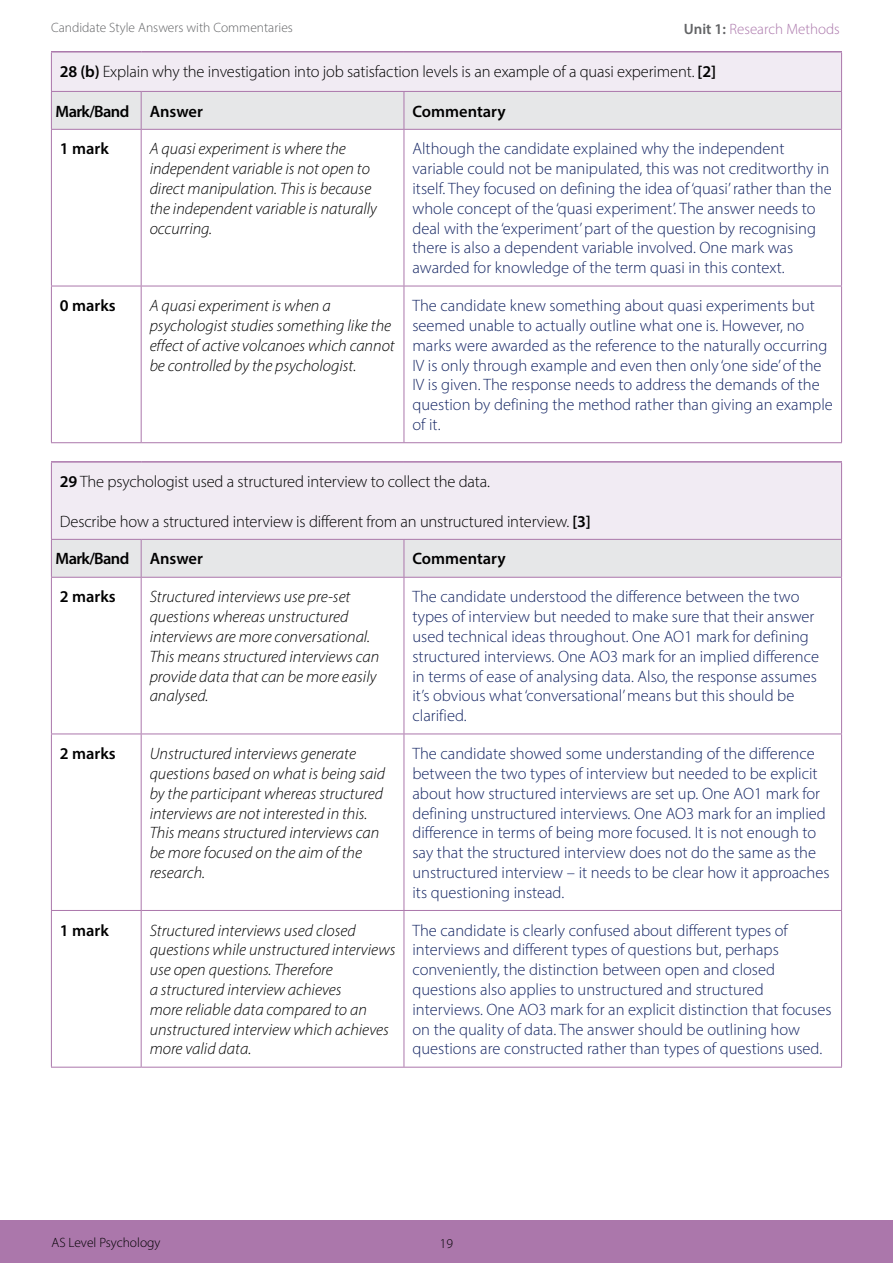
<style>
.page{position:relative;width:893px;height:1263px;background:#fff}
.page>*{position:absolute;margin:0;border:0;box-sizing:border-box;transform-origin:0 0}
.Body_10pt{font:300 16.5px/19.8px "Myriad Pro";color:#152664}
.Body_10pt-2{font:italic 300 16.5px/19.8px "Myriad Pro";color:#000}
.Body_10pt-3{font:300 16.5px "Myriad Pro";letter-spacing:-.01em;color:#000}
.Body_10pt-4{font:600 16.5px "Myriad Pro";color:#000}
.Body_10pt-5{font:600 16.5px "Myriad Pro";letter-spacing:-.04em;color:#000}
.t1{font:300 15px "Myriad Pro";color:#ab77ab}
.t2{font:300 13.5px "Myriad Pro";color:#636466}
.t3{font:300 13.5px "Myriad Pro";color:#000}
.s1{font-weight:600;color:#636466}
.s2{font-weight:600}
</style>
<div class="page">
<div style="left:0;top:1220px;width:893px;height:43px;background:#ab77ab"></div>
<div style="left:51px;top:52px;width:791px;height:39px;background:#f1ebf3"></div>
<div style="left:52px;top:92px;width:789px;height:37px;background:#e6e7e8"></div>
<hr style="left:51px;top:51px;width:90px;height:2px;background:#ab77ab">
<hr style="left:141px;top:51px;width:263px;height:2px;background:#ab77ab">
<hr style="left:404px;top:51px;width:438px;height:2px;background:#ab77ab">
<hr style="left:51px;top:53px;width:1px;height:38px;background:#ab77ab">
<hr style="left:841px;top:53px;width:1px;height:38px;background:#ab77ab">
<hr style="left:51px;top:91px;width:90px;height:1px;background:#ab77ab">
<hr style="left:51px;top:92px;width:1px;height:37px;background:#ab77ab">
<hr style="left:141px;top:91px;width:263px;height:1px;background:#ab77ab">
<hr style="left:141px;top:92px;width:1px;height:37px;background:#ab77ab">
<hr style="left:404px;top:91px;width:438px;height:1px;background:#ab77ab">
<hr style="left:404px;top:92px;width:1px;height:37px;background:#ab77ab">
<hr style="left:841px;top:92px;width:1px;height:37px;background:#ab77ab">
<hr style="left:51px;top:129px;width:90px;height:1px;background:#ab77ab">
<hr style="left:51px;top:130px;width:1px;height:156px;background:#ab77ab">
<hr style="left:141px;top:129px;width:263px;height:1px;background:#ab77ab">
<hr style="left:141px;top:130px;width:1px;height:156px;background:#ab77ab">
<hr style="left:404px;top:129px;width:438px;height:1px;background:#ab77ab">
<hr style="left:404px;top:130px;width:1px;height:156px;background:#ab77ab">
<hr style="left:841px;top:130px;width:1px;height:156px;background:#ab77ab">
<hr style="left:51px;top:286px;width:90px;height:1px;background:#ab77ab">
<hr style="left:51px;top:286px;width:1px;height:156px;background:#ab77ab">
<hr style="left:141px;top:286px;width:263px;height:1px;background:#ab77ab">
<hr style="left:141px;top:286px;width:1px;height:156px;background:#ab77ab">
<hr style="left:404px;top:286px;width:438px;height:1px;background:#ab77ab">
<hr style="left:404px;top:286px;width:1px;height:156px;background:#ab77ab">
<hr style="left:841px;top:286px;width:1px;height:156px;background:#ab77ab">
<hr style="left:51px;top:442px;width:90px;height:1px;background:#ab77ab">
<hr style="left:141px;top:442px;width:263px;height:1px;background:#ab77ab">
<hr style="left:404px;top:442px;width:438px;height:1px;background:#ab77ab">
<div style="left:51px;top:462px;width:791px;height:77px;background:#f1ebf3"></div>
<div style="left:52px;top:540px;width:789px;height:37px;background:#e6e7e8"></div>
<hr style="left:51px;top:461px;width:90px;height:2px;background:#ab77ab">
<hr style="left:141px;top:461px;width:263px;height:2px;background:#ab77ab">
<hr style="left:404px;top:461px;width:438px;height:2px;background:#ab77ab">
<hr style="left:51px;top:463px;width:1px;height:76px;background:#ab77ab">
<hr style="left:841px;top:463px;width:1px;height:76px;background:#ab77ab">
<hr style="left:51px;top:539px;width:90px;height:1px;background:#ab77ab">
<hr style="left:51px;top:540px;width:1px;height:37px;background:#ab77ab">
<hr style="left:141px;top:539px;width:263px;height:1px;background:#ab77ab">
<hr style="left:141px;top:540px;width:1px;height:37px;background:#ab77ab">
<hr style="left:404px;top:539px;width:438px;height:1px;background:#ab77ab">
<hr style="left:404px;top:540px;width:1px;height:37px;background:#ab77ab">
<hr style="left:841px;top:540px;width:1px;height:37px;background:#ab77ab">
<hr style="left:51px;top:577px;width:90px;height:1px;background:#ab77ab">
<hr style="left:51px;top:578px;width:1px;height:155px;background:#ab77ab">
<hr style="left:141px;top:577px;width:263px;height:1px;background:#ab77ab">
<hr style="left:141px;top:578px;width:1px;height:155px;background:#ab77ab">
<hr style="left:404px;top:577px;width:438px;height:1px;background:#ab77ab">
<hr style="left:404px;top:578px;width:1px;height:155px;background:#ab77ab">
<hr style="left:841px;top:578px;width:1px;height:155px;background:#ab77ab">
<hr style="left:51px;top:733px;width:90px;height:1px;background:#ab77ab">
<hr style="left:51px;top:734px;width:1px;height:176px;background:#ab77ab">
<hr style="left:141px;top:733px;width:263px;height:1px;background:#ab77ab">
<hr style="left:141px;top:734px;width:1px;height:176px;background:#ab77ab">
<hr style="left:404px;top:733px;width:438px;height:1px;background:#ab77ab">
<hr style="left:404px;top:734px;width:1px;height:176px;background:#ab77ab">
<hr style="left:841px;top:734px;width:1px;height:176px;background:#ab77ab">
<hr style="left:51px;top:910px;width:90px;height:1px;background:#ab77ab">
<hr style="left:51px;top:911px;width:1px;height:156px;background:#ab77ab">
<hr style="left:141px;top:910px;width:263px;height:1px;background:#ab77ab">
<hr style="left:141px;top:911px;width:1px;height:156px;background:#ab77ab">
<hr style="left:404px;top:910px;width:438px;height:1px;background:#ab77ab">
<hr style="left:404px;top:911px;width:1px;height:156px;background:#ab77ab">
<hr style="left:841px;top:911px;width:1px;height:156px;background:#ab77ab">
<hr style="left:51px;top:1067px;width:90px;height:1px;background:#ab77ab">
<hr style="left:141px;top:1067px;width:263px;height:1px;background:#ab77ab">
<hr style="left:404px;top:1067px;width:438px;height:1px;background:#ab77ab">
<p class="t2" style="left:51px;top:20px;width:243px">Candidate Style Answers with Commentaries</p>
<p class="t1" style="left:684px;top:20px;width:157px"><span class="s1">Unit 1:</span> Research Methods</p>
<p class="Body_10pt-3" style="left:60px;top:61px;width:658px"><span class="s2">28 (b)</span> Explain why the investigation into job satisfaction levels is an example of a quasi experiment. <span class="s2">[2]</span></p>
<p class="Body_10pt-5" style="left:56px;top:101px;width:75px">Mark/Band</p>
<p class="Body_10pt-4" style="left:150px;top:101px;width:55px">Answer</p>
<p class="Body_10pt-4" style="left:412px;top:101px;width:95px">Commentary</p>
<p class="Body_10pt-4" style="left:60px;top:138px;width:50px">1 mark</p>
<p class="Body_10pt-2" style="left:150px;top:139px;width:229px">A quasi experiment is where the independent variable is not open to direct manipulation. This is because the independent variable is naturally occurring.</p>
<p class="Body_10pt" style="left:412px;top:139px;width:421px">Although the candidate explained why the independent variable could not be manipulated, this was not creditworthy in itself. They focused on defining the idea of ‘quasi’ rather than the whole concept of the ‘quasi experiment’. The answer needs to deal with the ‘experiment’ part of the question by recognising there is also a dependent variable involved. One mark was awarded for knowledge of the term quasi in this context.</p>
<p class="Body_10pt-4" style="left:60px;top:295px;width:57px">0 marks</p>
<p class="Body_10pt-2" style="left:150px;top:296px;width:247px">A quasi experiment is when a psychologist studies something like the effect of active volcanoes which cannot be controlled by the psychologist.</p>
<p class="Body_10pt" style="left:412px;top:296px;width:422px">The candidate knew something about quasi experiments but seemed unable to actually outline what one is. However, no marks were awarded as the reference to the naturally occurring IV is only through example and even then only ‘one side’ of the IV is given. The response needs to address the demands of the question by defining the method rather than giving an example of it.</p>
<p class="Body_10pt-3" style="left:60px;top:472px;width:432px"><span class="s2">29</span> The psychologist used a structured interview to collect the data.</p>
<p class="Body_10pt-3" style="left:60px;top:511px;width:532px">Describe how a structured interview is different from an unstructured interview. <span class="s2">[3]</span></p>
<p class="Body_10pt-5" style="left:56px;top:548px;width:75px">Mark/Band</p>
<p class="Body_10pt-4" style="left:150px;top:548px;width:55px">Answer</p>
<p class="Body_10pt-4" style="left:412px;top:548px;width:95px">Commentary</p>
<p class="Body_10pt-4" style="left:60px;top:586px;width:57px">2 marks</p>
<p class="Body_10pt-2" style="left:150px;top:587px;width:231px">Structured interviews use pre-set questions whereas unstructured interviews are more conversational.<br>This means structured interviews can provide data that can be more easily analysed.</p>
<p class="Body_10pt" style="left:412px;top:587px;width:408px">The candidate understood the difference between the two types of interview but needed to make sure that their answer used technical ideas throughout. One AO1 mark for defining structured interviews. One AO3 mark for an implied difference in terms of ease of analysing data. Also, the response assumes it’s obvious what ‘conversational’ means but this should be clarified.</p>
<p class="Body_10pt-4" style="left:60px;top:743px;width:57px">2 marks</p>
<p class="Body_10pt-2" style="left:150px;top:743px;width:237px">Unstructured interviews generate questions based on what is being said by the participant whereas structured interviews are not interested in this.<br>This means structured interviews can be more focused on the aim of the research.</p>
<p class="Body_10pt" style="left:412px;top:743px;width:419px">The candidate showed some understanding of the difference between the two types of interview but needed to be explicit about how structured interviews are set up. One AO1 mark for defining unstructured interviews. One AO3 mark for an implied difference in terms of being more focused. It is not enough to say that the structured interview does not do the same as the unstructured interview – it needs to be clear how it approaches its questioning instead.</p>
<p class="Body_10pt-4" style="left:60px;top:919px;width:50px">1 mark</p>
<p class="Body_10pt-2" style="left:150px;top:920px;width:247px">Structured interviews used closed questions while unstructured interviews use open questions. Therefore<br>a structured interview achieves<br>more reliable data compared to an unstructured interview which achieves more valid data.</p>
<p class="Body_10pt" style="left:412px;top:920px;width:421px">The candidate is clearly confused about different types of interviews and different types of questions but, perhaps conveniently, the distinction between open and closed questions also applies to unstructured and structured interviews. One AO3 mark for an explicit distinction that focuses on the quality of data. The answer should be outlining how questions are constructed rather than types of questions used.</p>
<p class="t3" style="left:51px;top:1234px;width:111px">AS Level Psychology</p>
<p class="t3" style="left:440px;top:1235px;width:15px">19</p>
</div>
